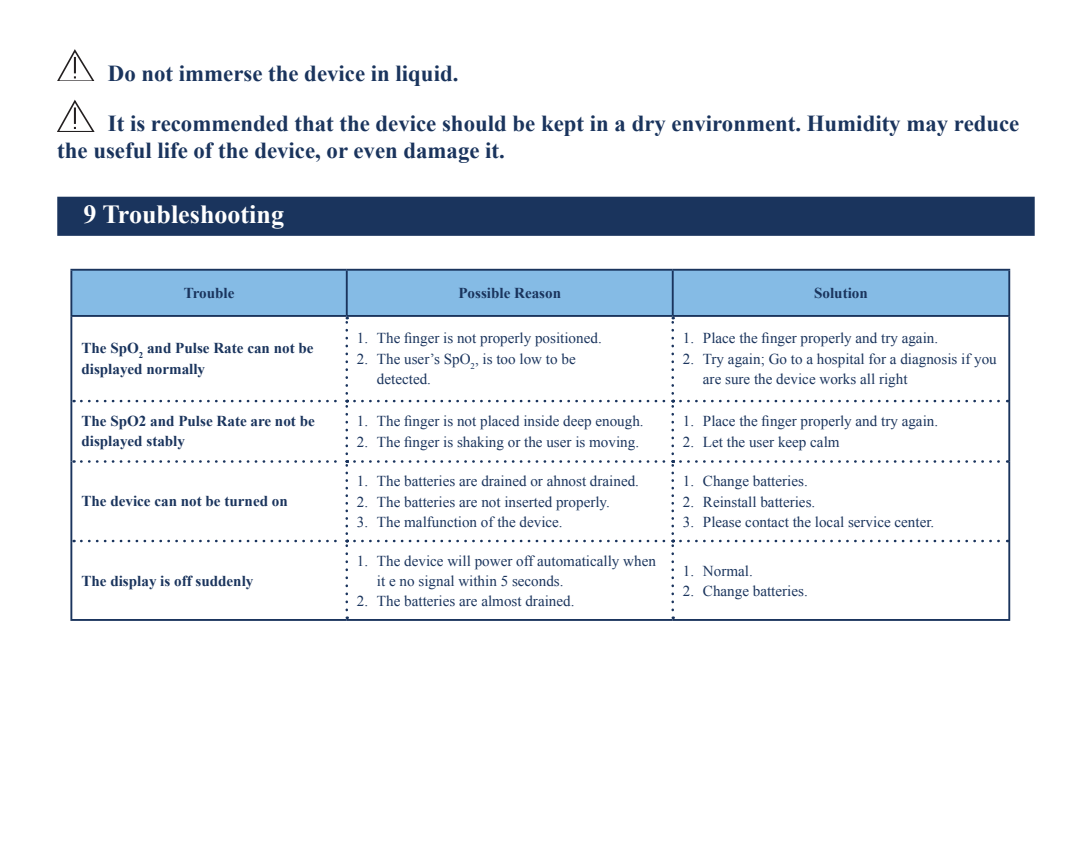
<style>
.page{position:relative;width:1092px;height:844px;background:#fff}
.page>*{position:absolute;margin:0;border:0;box-sizing:border-box;transform-origin:0 0}
.Solid_Ruled_Head{font:700 25.9px "Times New Roman";color:#fff}
.text_bold{font:700 22.75px/25.9px "Times New Roman";color:#1a345d}
.tabel_text_1{font:15.05px/19.9px "Times New Roman";color:#1a345d}
.tabel_head_1{font:700 15.05px/19.9px "Times New Roman";color:#1a345d}
.text_bold-2{font:700 15.05px/19.9px "Times New Roman";color:#1a345d}
.text_bold-3{font:15.05px "Times New Roman";color:#1a345d}
</style>
<div class="page">
<div style="left:57px;top:197px;width:977px;height:39px;background:#1a345d"></div>
<svg style="left:57px;top:49px;width:38px;height:32px"></svg>
<svg style="left:57px;top:99px;width:37px;height:32px"></svg>
<div style="left:72px;top:270px;width:936px;height:45px;background:#85bbe5"></div>
<hr style="left:70px;top:269px;width:277px;height:1px;background:#1a345d">
<hr style="left:70px;top:270px;width:2px;height:45px;background:#1a345d">
<hr style="left:347px;top:269px;width:325px;height:1px;background:#1a345d">
<hr style="left:672px;top:269px;width:338px;height:1px;background:#1a345d">
<hr style="left:1008px;top:270px;width:2px;height:45px;background:#1a345d">
<hr style="left:70px;top:317px;width:2px;height:84px;background:#1a345d">
<hr style="left:1008px;top:317px;width:2px;height:84px;background:#1a345d">
<hr style="left:70px;top:401px;width:2px;height:60px;background:#1a345d">
<hr style="left:1008px;top:401px;width:2px;height:60px;background:#1a345d">
<hr style="left:70px;top:461px;width:2px;height:80px;background:#1a345d">
<hr style="left:1008px;top:461px;width:2px;height:80px;background:#1a345d">
<hr style="left:70px;top:541px;width:2px;height:78px;background:#1a345d">
<hr style="left:1008px;top:541px;width:2px;height:78px;background:#1a345d">
<hr style="left:70px;top:619px;width:277px;height:1px;background:#1a345d">
<hr style="left:347px;top:619px;width:325px;height:1px;background:#1a345d">
<hr style="left:672px;top:619px;width:338px;height:1px;background:#1a345d">
<svg style="left:345px;top:317px;width:3px;height:76px"></svg>
<svg style="left:81px;top:400px;width:267px;height:54px"></svg>
<svg style="left:81px;top:460px;width:267px;height:73px"></svg>
<svg style="left:671px;top:317px;width:3px;height:76px"></svg>
<svg style="left:354px;top:400px;width:320px;height:54px"></svg>
<svg style="left:680px;top:400px;width:327px;height:2px"></svg>
<svg style="left:354px;top:460px;width:320px;height:73px"></svg>
<svg style="left:680px;top:460px;width:327px;height:2px"></svg>
<svg style="left:81px;top:539px;width:267px;height:71px"></svg>
<svg style="left:354px;top:539px;width:320px;height:71px"></svg>
<svg style="left:680px;top:539px;width:327px;height:3px"></svg>
<hr style="left:70px;top:315px;width:277px;height:2px;background:#1a345d">
<hr style="left:346px;top:270px;width:2px;height:45px;background:#1a345d">
<hr style="left:347px;top:315px;width:325px;height:2px;background:#1a345d">
<hr style="left:671px;top:270px;width:2px;height:45px;background:#1a345d">
<hr style="left:672px;top:315px;width:338px;height:2px;background:#1a345d">
<p class="text_bold" style="left:108px;top:60px;width:352px">Do not immerse the device in liquid.</p>
<p class="text_bold" style="left:57px;top:110px;width:963px;text-indent:51px">It is recommended that the device should be kept in a dry environment. Humidity may reduce the useful life of the device, or even damage it.</p>
<p class="Solid_Ruled_Head" style="left:83px;top:196px;width:202px">9 Troubleshooting</p>
<p class="text_bold-2" style="left:184px;top:282px;width:52px">Trouble</p>
<p class="text_bold-2" style="left:458px;top:282px;width:104px">Possible Reason</p>
<p class="text_bold-2" style="left:814px;top:282px;width:55px">Solution</p>
<p class="text_bold-2" style="left:81px;top:338px;width:234px">The SpO<sub>2</sub> and Pulse Rate can not be displayed normally</p>
<p class="text_bold-3" style="left:357px;top:328px;width:246px">1. The finger is not properly positioned.</p>
<p class="tabel_text_1" style="left:377px;top:348px;width:200px;text-indent:-20px">2. The user’s SpO<sub>2</sub>, is too low to be detected.</p>
<p class="tabel_head_1" style="left:81px;top:411px;width:235px">The SpO2 and Pulse Rate are not be displayed stably</p>
<p class="tabel_text_1" style="left:357px;top:411px;width:288px">1. The finger is not placed inside deep enough.</p>
<p class="tabel_text_1" style="left:357px;top:431px;width:284px">2. The finger is shaking or the user is moving.</p>
<p class="tabel_head_1" style="left:81px;top:491px;width:208px">The device can not be turned on</p>
<p class="tabel_head_1" style="left:81px;top:570px;width:173px">The display is off suddenly</p>
<p class="tabel_text_1" style="left:357px;top:471px;width:284px">1. The batteries are drained or ahnost drained.</p>
<p class="tabel_text_1" style="left:357px;top:491px;width:254px">2. The batteries are not inserted properly.</p>
<p class="tabel_text_1" style="left:357px;top:511px;width:207px">3. The malfunction of the device.</p>
<p class="tabel_text_1" style="left:377px;top:550px;width:280px;text-indent:-20px">1. The device will power off automatically when it e no signal within 5 seconds.</p>
<p class="tabel_text_1" style="left:357px;top:590px;width:219px">2. The batteries are almost drained.</p>
<p class="tabel_text_1" style="left:682px;top:328px;width:257px">1. Place the finger properly and try again.</p>
<p class="tabel_text_1" style="left:703px;top:348px;width:295px;text-indent:-20px">2. Try again; Go to a hospital for a diagnosis if you are sure the device works all right</p>
<p class="tabel_text_1" style="left:682px;top:411px;width:257px">1. Place the finger properly and try again.</p>
<p class="tabel_text_1" style="left:682px;top:431px;width:158px">2. Let the user keep calm</p>
<p class="tabel_text_1" style="left:682px;top:471px;width:126px">1. Change batteries.</p>
<p class="tabel_text_1" style="left:682px;top:491px;width:134px">2. Reinstall batteries.</p>
<p class="tabel_text_1" style="left:682px;top:511px;width:253px">3. Please contact the local service center.</p>
<p class="tabel_text_1" style="left:682px;top:560px;width:71px">1. Normal.</p>
<p class="tabel_text_1" style="left:682px;top:580px;width:126px">2. Change batteries.</p>
</div>
